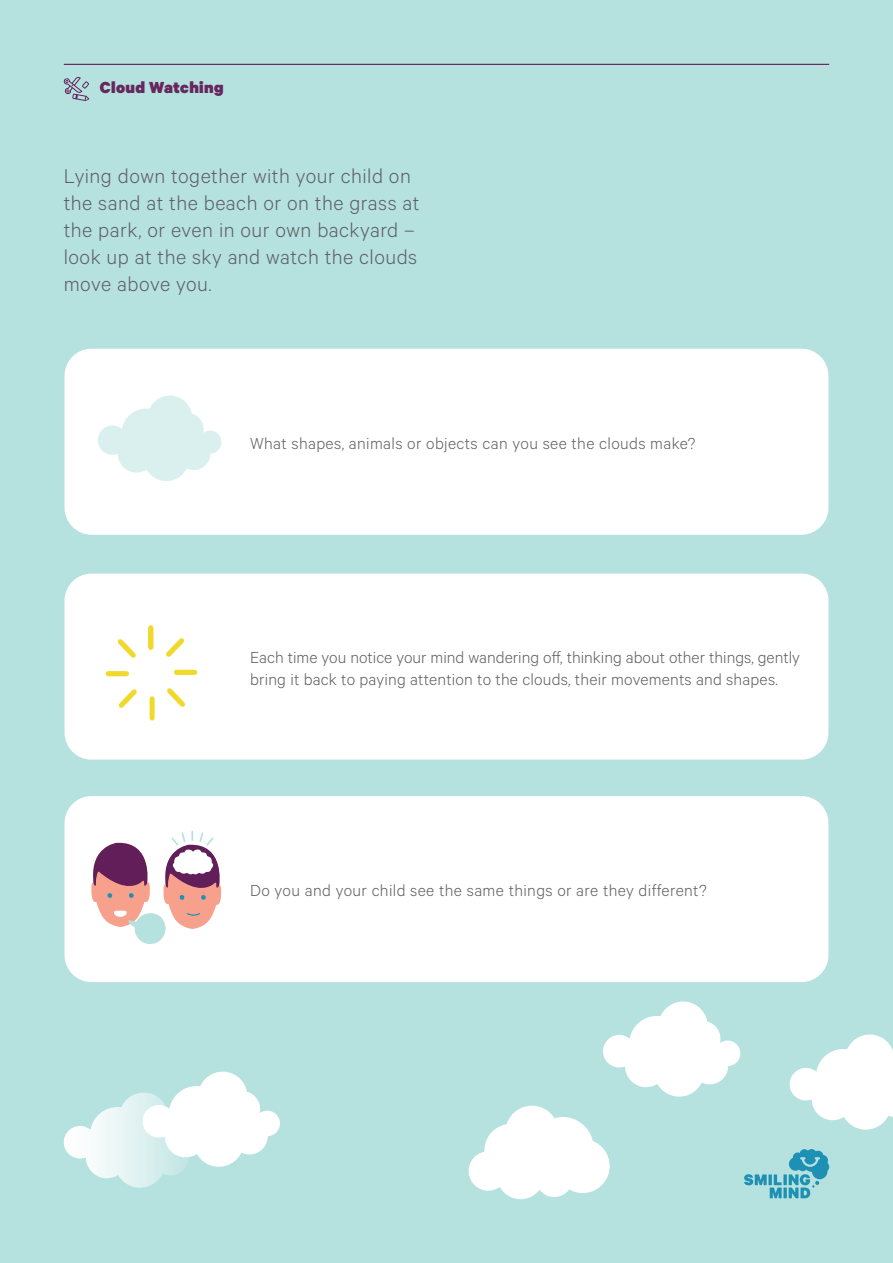
<style>
.page{position:relative;width:893px;height:1263px;background:#b5e1df}
.page>*{position:absolute;margin:0;border:0;box-sizing:border-box;transform-origin:0 0}
.t1{font:300 22.5px/27px "Calibre";letter-spacing:.02em;color:#5e5e62}
.t2{font:300 18px/21.6px "Calibre";letter-spacing:.01em;color:#5e5e62}
.t3{font:900 18px "Calibre";letter-spacing:.02em;color:#67285d}
</style>
<div class="page">
<hr style="left:64px;top:64px;width:765px;height:1px;background:#611e58">
<svg style="left:64px;top:77px;width:25px;height:24px"></svg>
<svg style="left:63px;top:1071px;width:217px;height:117px"></svg>
<svg style="left:603px;top:1001px;width:138px;height:96px"></svg>
<svg style="left:789px;top:1034px;width:104px;height:96px"></svg>
<div style="left:65px;top:349px;width:763px;height:186px;background:#fff;border-radius:27px"></div>
<div style="left:65px;top:573px;width:763px;height:187px;background:#fff;border-radius:27px"></div>
<div style="left:65px;top:796px;width:763px;height:186px;background:#fff;border-radius:27px"></div>
<svg style="left:91px;top:830px;width:131px;height:114px"></svg>
<svg style="left:98px;top:395px;width:124px;height:86px"></svg>
<svg style="left:148px;top:625px;width:6px;height:25px"></svg>
<svg style="left:118px;top:639px;width:18px;height:19px"></svg>
<hr style="left:106px;top:672px;width:22px;height:4px;background:#f1d92c;border-radius:2px">
<div style="left:106px;top:671px;width:23px;height:5px;border:1px solid #f1d92c;border-radius:2px"></div>
<svg style="left:118px;top:689px;width:19px;height:19px"></svg>
<svg style="left:149px;top:697px;width:6px;height:24px"></svg>
<svg style="left:167px;top:688px;width:18px;height:19px"></svg>
<hr style="left:175px;top:670px;width:22px;height:4px;background:#f1d92c;border-radius:2px">
<div style="left:174px;top:670px;width:23px;height:5px;border:1px solid #f1d92c;border-radius:2px"></div>
<svg style="left:166px;top:638px;width:18px;height:19px"></svg>
<svg style="left:468px;top:1105px;width:142px;height:94px"></svg>
<svg style="left:744px;top:1149px;width:85px;height:49px"></svg>
<p class="t3" style="left:100px;top:76px;width:125px">Cloud Watching</p>
<p class="t1" style="left:64px;top:161px;width:357px">Lying down together with your child on the sand at the beach or on the grass at the park, or even in our own backyard – look up at the sky and watch the clouds move above you.</p>
<p class="t2" style="left:250px;top:432px;width:447px">What shapes, animals or objects can you see the clouds make?</p>
<p class="t2" style="left:250px;top:646px;width:551px">Each time you notice your mind wandering off, thinking about other things, gently bring it back to paying attention to the clouds, their movements and shapes.</p>
<p class="t2" style="left:250px;top:878px;width:458px">Do you and your child see the same things or are they different?</p>
</div>
